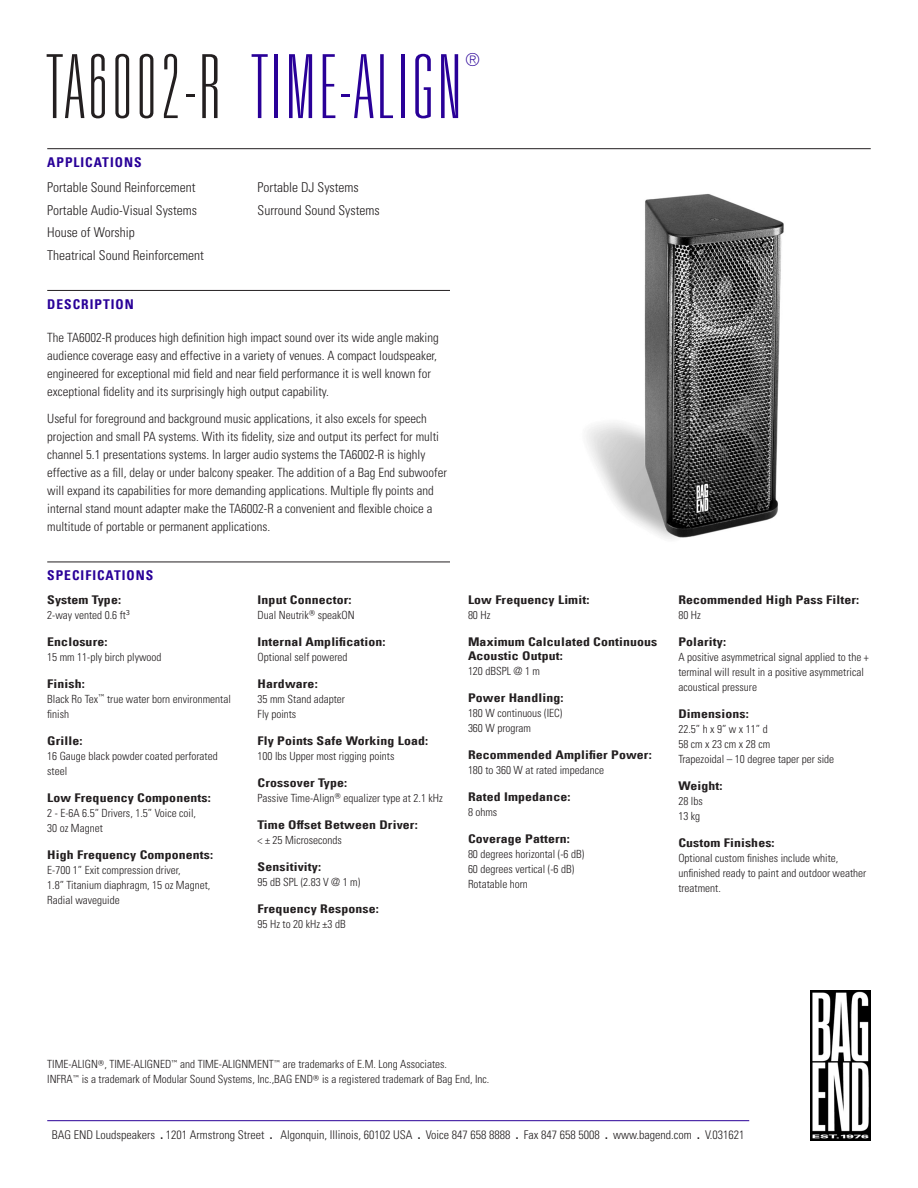
<style>
.page{position:relative;width:918px;height:1188px;background:#fff}
.page>*{position:absolute;margin:0;border:0;box-sizing:border-box;transform-origin:0 0}
.Product_Header{font:100 ultra-condensed 88.5px "Univers LT Std";letter-spacing:.05em;color:#290098}
.Product_Header-2{font:100 ultra-condensed 18px "Univers LT Std";color:#290098}
.Applications_Body_Te{font:300 condensed 13.5px "Univers LT Std";color:#231f20}
.Main_Header_Divider{font:13.5px "Univers Com 67 Bold Cond";letter-spacing:.075em;color:#290098}
.Description_Body_Tex{font:300 condensed 12.75px/18px "Univers LT Std";color:#231f20}
.Quick_Specs_Header{font:12px/13.5px "Univers Com 67 Bold Cond";letter-spacing:.01em;color:#231f20;scale:1.15 1}
.t1{font:300 condensed 12px "Univers LT Std";color:#231f20}
.Quick_Specs_Body_Tex{font:300 condensed 11.25px/15px "Univers LT Std";color:#231f20}
.s1{color:#231f20}
.s2{font-family:"Univers Com 67 Bold Cond";font-weight:400;font-stretch:normal}
</style>
<div class="page">
<hr style="left:47px;top:1120px;width:702px;height:1px;background:#290098">
<img style="left:811px;top:991px;width:60px;height:150px">
<img style="left:586px;top:194px;width:198px;height:345px">
<hr style="left:47px;top:148px;width:824px;height:1px;background:#231f20">
<hr style="left:47px;top:290px;width:403px;height:1px;background:#231f20">
<hr style="left:47px;top:562px;width:403px;height:1px;background:#231f20">
<p class="Product_Header" style="left:47px;top:42px;width:415px"><span class="s1">TA6002-R</span> TIME-ALIGN</p>
<p class="Product_Header-2" style="left:465px;top:50px;width:16px">®</p>
<p class="Main_Header_Divider" style="left:47px;top:154px;width:96px">APPLICATIONS</p>
<p class="Applications_Body_Te" style="left:47px;top:179px;width:150px">Portable Sound Reinforcement</p>
<p class="Applications_Body_Te" style="left:47px;top:202px;width:151px">Portable Audio-Visual Systems</p>
<p class="Applications_Body_Te" style="left:47px;top:224px;width:89px">House of Worship</p>
<p class="Applications_Body_Te" style="left:47px;top:247px;width:158px">Theatrical Sound Reinforcement</p>
<p class="Applications_Body_Te" style="left:258px;top:179px;width:103px">Portable DJ Systems</p>
<p class="Applications_Body_Te" style="left:258px;top:202px;width:124px">Surround Sound Systems</p>
<p class="Main_Header_Divider" style="left:47px;top:296px;width:88px">DESCRIPTION</p>
<p class="Description_Body_Tex" style="left:47px;top:329px;width:393px">The TA6002-R produces high definition high impact sound over its wide angle making audience coverage easy and effective in a variety of venues. A compact loudspeaker, engineered for exceptional mid field and near field performance it is well known for exceptional fidelity and its surprisingly high output capability.</p>
<p class="Description_Body_Tex" style="left:47px;top:410px;width:401px">Useful for foreground and background music applications, it also excels for speech projection and small PA systems. With its fidelity, size and output its perfect for multi channel 5.1 presentations systems. In larger audio systems the TA6002-R is highly effective as a fill, delay or under balcony speaker. The addition of a Bag End subwoofer will expand its capabilities for more demanding applications. Multiple fly points and internal stand mount adapter make the TA6002-R a convenient and flexible choice a multitude of portable or permanent applications.</p>
<p class="Main_Header_Divider" style="left:47px;top:567px;width:108px">SPECIFICATIONS</p>
<p class="Quick_Specs_Header" style="left:47px;top:593px;width:66px">System Type:</p>
<p class="Quick_Specs_Body_Tex" style="left:47px;top:608px;width:84px">2-way vented 0.6 ft<sup>3</sup></p>
<p class="Quick_Specs_Header" style="left:47px;top:635px;width:54px">Enclosure:</p>
<p class="Quick_Specs_Body_Tex" style="left:47px;top:650px;width:116px">15 mm 11-ply birch plywood</p>
<p class="Quick_Specs_Header" style="left:47px;top:677px;width:34px">Finish:</p>
<p class="Quick_Specs_Body_Tex" style="left:47px;top:692px;width:185px">Black Ro Tex<sup>™</sup> true water born environmental finish</p>
<p class="Quick_Specs_Header" style="left:47px;top:734px;width:32px">Grille:</p>
<p class="Quick_Specs_Body_Tex" style="left:47px;top:749px;width:172px">16 Gauge black powder coated perforated steel</p>
<p class="Quick_Specs_Header" style="left:47px;top:791px;width:144px">Low Frequency Components:</p>
<p class="Quick_Specs_Body_Tex" style="left:47px;top:806px;width:150px">2 - E-6A 6.5” Drivers, 1.5” Voice coil,</p>
<p class="Quick_Specs_Body_Tex" style="left:47px;top:821px;width:57px">30 oz Magnet</p>
<p class="Quick_Specs_Header" style="left:47px;top:848px;width:146px">High Frequency Components:</p>
<p class="Quick_Specs_Body_Tex" style="left:47px;top:863px;width:135px">E-700 1” Exit compression driver,</p>
<p class="Quick_Specs_Body_Tex" style="left:47px;top:878px;width:165px">1.8” Titanium diaphragm, 15 oz Magnet,</p>
<p class="Quick_Specs_Body_Tex" style="left:47px;top:893px;width:74px">Radial waveguide</p>
<p class="Quick_Specs_Header" style="left:258px;top:593px;width:83px">Input Connector:</p>
<p class="Quick_Specs_Body_Tex" style="left:258px;top:608px;width:99px">Dual Neutrik<sup>®</sup> speakON</p>
<p class="Quick_Specs_Header" style="left:258px;top:635px;width:113px">Internal Amplification:</p>
<p class="Quick_Specs_Body_Tex" style="left:258px;top:650px;width:91px">Optional self powered</p>
<p class="Quick_Specs_Header" style="left:258px;top:677px;width:54px">Hardware:</p>
<p class="Quick_Specs_Body_Tex" style="left:258px;top:692px;width:89px">35 mm Stand adapter</p>
<p class="Quick_Specs_Body_Tex" style="left:258px;top:707px;width:40px">Fly points</p>
<p class="Quick_Specs_Header" style="left:258px;top:734px;width:150px">Fly Points Safe Working Load:</p>
<p class="Quick_Specs_Body_Tex" style="left:258px;top:749px;width:138px">100 lbs Upper most rigging points</p>
<p class="Quick_Specs_Header" style="left:258px;top:776px;width:79px">Crossover Type:</p>
<p class="Quick_Specs_Body_Tex" style="left:258px;top:791px;width:187px">Passive Time-Align<sup>®</sup> equalizer type at 2.1 kHz</p>
<p class="Quick_Specs_Header" style="left:258px;top:818px;width:141px">Time Offset Between Driver:</p>
<p class="Quick_Specs_Body_Tex" style="left:258px;top:833px;width:86px">&lt; ± 25 Microseconds</p>
<p class="Quick_Specs_Header" style="left:258px;top:860px;width:57px">Sensitivity:</p>
<p class="Quick_Specs_Body_Tex" style="left:258px;top:875px;width:104px">95 dB SPL (2.83 V @ 1 m)</p>
<p class="Quick_Specs_Header" style="left:258px;top:902px;width:107px">Frequency Response:</p>
<p class="Quick_Specs_Body_Tex" style="left:258px;top:917px;width:90px">95 Hz to 20 kHz ±3 dB</p>
<p class="Quick_Specs_Header" style="left:468px;top:593px;width:107px">Low Frequency Limit:</p>
<p class="Quick_Specs_Body_Tex" style="left:468px;top:608px;width:24px">80 Hz</p>
<p class="Quick_Specs_Header" style="left:468px;top:635px;width:166px">Maximum Calculated Continuous<br>Acoustic Output:</p>
<p class="Quick_Specs_Body_Tex" style="left:468px;top:663px;width:74px">120 dBSPL @ 1 m</p>
<p class="Quick_Specs_Header" style="left:468px;top:691px;width:85px">Power Handling:</p>
<p class="Quick_Specs_Body_Tex" style="left:468px;top:705px;width:96px">180 W continuous (IEC)</p>
<p class="Quick_Specs_Body_Tex" style="left:468px;top:720px;width:65px">360 W program</p>
<p class="Quick_Specs_Header" style="left:468px;top:748px;width:161px">Recommended Amplifier Power:</p>
<p class="Quick_Specs_Body_Tex" style="left:468px;top:762px;width:138px">180 to 360 W at rated impedance</p>
<p class="Quick_Specs_Header" style="left:468px;top:790px;width:91px">Rated Impedance:</p>
<p class="Quick_Specs_Body_Tex" style="left:468px;top:804px;width:31px">8 ohms</p>
<p class="Quick_Specs_Header" style="left:468px;top:832px;width:90px">Coverage Pattern:</p>
<p class="Quick_Specs_Body_Tex" style="left:468px;top:846px;width:118px">80 degrees horizontal (-6 dB)</p>
<p class="Quick_Specs_Body_Tex" style="left:468px;top:861px;width:108px">60 degrees vertical (-6 dB)</p>
<p class="Quick_Specs_Body_Tex" style="left:468px;top:876px;width:61px">Rotatable horn</p>
<p class="Quick_Specs_Header" style="left:678px;top:593px;width:159px">Recommended High Pass Filter:</p>
<p class="Quick_Specs_Body_Tex" style="left:678px;top:608px;width:24px">80 Hz</p>
<p class="Quick_Specs_Header" style="left:678px;top:635px;width:43px">Polarity:</p>
<p class="Quick_Specs_Body_Tex" style="left:678px;top:650px;width:192px">A positive asymmetrical signal applied to the + terminal will result in a positive asymmetrical acoustical pressure</p>
<p class="Quick_Specs_Header" style="left:678px;top:707px;width:63px">Dimensions:</p>
<p class="Quick_Specs_Body_Tex" style="left:678px;top:722px;width:91px">22.5” h x 9” w x 11” d</p>
<p class="Quick_Specs_Body_Tex" style="left:678px;top:737px;width:93px">58 cm x 23 cm x 28 cm</p>
<p class="Quick_Specs_Body_Tex" style="left:678px;top:752px;width:157px">Trapezoidal – 10 degree taper per side</p>
<p class="Quick_Specs_Header" style="left:678px;top:779px;width:40px">Weight:</p>
<p class="Quick_Specs_Body_Tex" style="left:678px;top:794px;width:26px">28 lbs</p>
<p class="Quick_Specs_Body_Tex" style="left:678px;top:809px;width:23px">13 kg</p>
<p class="Quick_Specs_Header" style="left:678px;top:836px;width:85px">Custom Finishes:</p>
<p class="Quick_Specs_Body_Tex" style="left:678px;top:851px;width:189px">Optional custom finishes include white, unfinished ready to paint and outdoor weather treatment.</p>
<p class="Quick_Specs_Body_Tex" style="left:47px;top:1057px;width:401px">TIME-ALIGN<sup>®</sup>, TIME-ALIGNED<sup>™</sup> and TIME-ALIGNMENT<sup>™</sup> are trademarks of E.M. Long Associates.</p>
<p class="Quick_Specs_Body_Tex" style="left:47px;top:1072px;width:444px">INFRA<sup>™</sup> is a trademark of Modular Sound Systems, Inc.,BAG END<sup>®</sup> is a registered trademark of Bag End, Inc.</p>
<p class="t1" style="left:52px;top:1127px;width:694px">BAG END Loudspeakers <span class="s2">.</span> 1201 Armstrong Street <span class="s2">.</span> Algonquin, Illinois, 60102 USA <span class="s2">.</span> Voice 847 658 8888 <span class="s2">.</span> Fax 847 658 5008 <span class="s2">.</span> www.bagend.com <span class="s2">.</span> V.031621</p>
</div>
